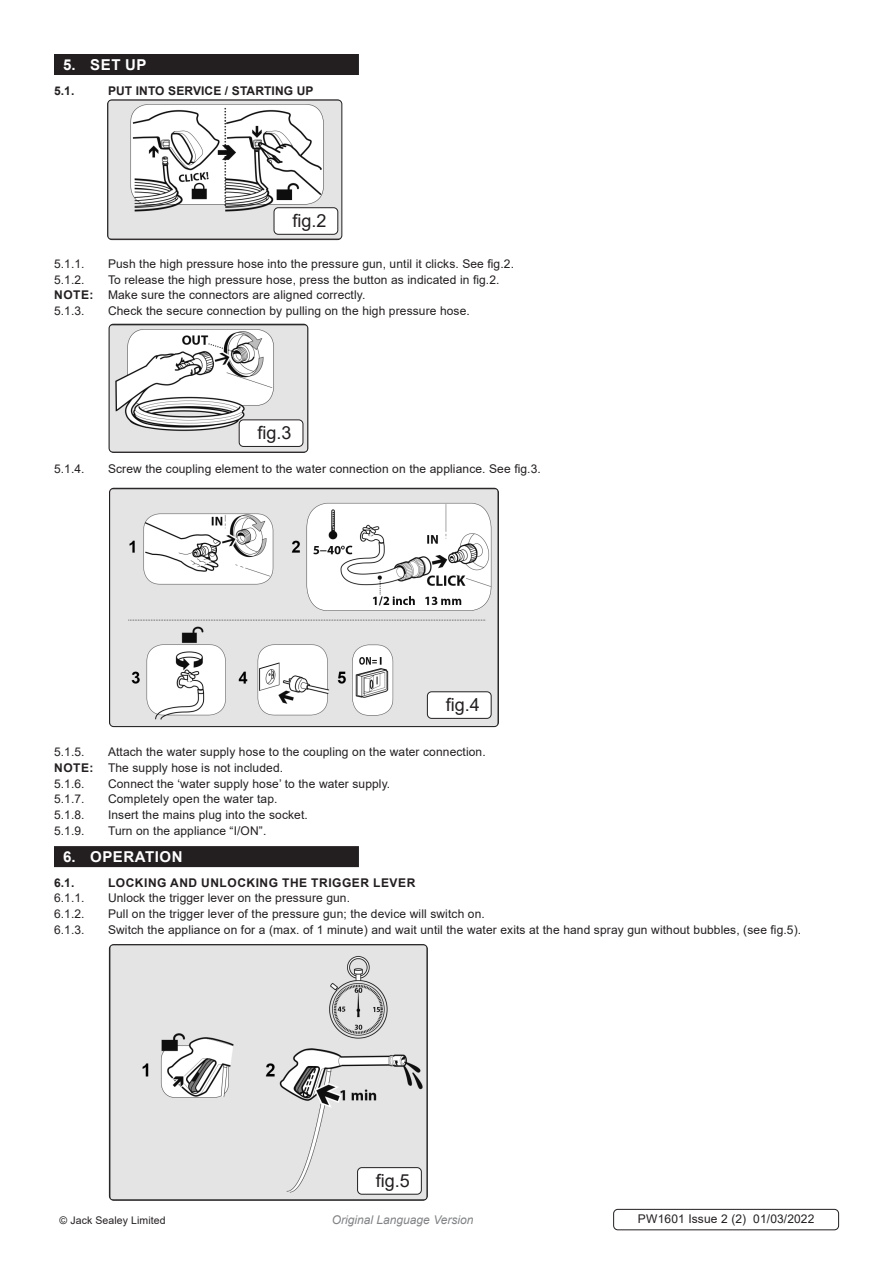
<style>
.page{position:relative;width:893px;height:1263px;background:#fff}
.page>*{position:absolute;margin:0;border:0;box-sizing:border-box;transform-origin:0 0}
.t1{font:18px "Arial";color:#231f20}
.t2{font:700 15px "Arial";letter-spacing:.035em;color:#fff}
.Body{font:12px "Arial";letter-spacing:.01em;color:#231f20}
.t3{font:700 12px "Arial";letter-spacing:.045em;color:#231f20}
.t4{font:700 12px "Arial";letter-spacing:.01em;color:#231f20}
.Body__Footer{font:12px "Arial";letter-spacing:.01em;color:#231f20}
.t5{font:italic 12px "Arial";color:#808285}
.Body__Justified__7pt{font:10.5px "Arial";letter-spacing:.01em;color:#231f20}
.s1{font-weight:700}
</style>
<div class="page">
<div style="left:54px;top:54px;width:305px;height:21px;background:#231f20"></div>
<div style="left:54px;top:846px;width:305px;height:21px;background:#231f20"></div>
<img style="left:108px;top:100px;width:234px;height:139px">
<div style="left:107px;top:100px;width:235px;height:140px;border:1px solid #231f20;border-radius:4px"></div>
<div style="left:274px;top:208px;width:64px;height:26px;background:#fff;border-radius:4px"></div>
<div style="left:274px;top:207px;width:64px;height:28px;border:1px solid #231f20;border-radius:4px"></div>
<img style="left:109px;top:324px;width:199px;height:128px">
<div style="left:109px;top:324px;width:199px;height:129px;border:1px solid #231f20;border-radius:4px"></div>
<div style="left:239px;top:420px;width:64px;height:26px;background:#fff;border-radius:4px"></div>
<div style="left:239px;top:419px;width:64px;height:28px;border:1px solid #231f20;border-radius:4px"></div>
<img style="left:110px;top:488px;width:387px;height:237px">
<div style="left:109px;top:488px;width:390px;height:239px;border:1px solid #231f20;border-radius:4px"></div>
<div style="left:427px;top:692px;width:64px;height:26px;background:#fff;border-radius:4px"></div>
<div style="left:427px;top:691px;width:65px;height:28px;border:1px solid #231f20;border-radius:4px"></div>
<img style="left:109px;top:946px;width:318px;height:254px">
<div style="left:109px;top:944px;width:319px;height:256px;border:1px solid #231f20;border-radius:4px"></div>
<div style="left:358px;top:1167px;width:63px;height:27px;background:#fff;border-radius:4px"></div>
<div style="left:357px;top:1167px;width:65px;height:27px;border:1px solid #231f20;border-radius:4px"></div>
<div style="left:613px;top:1209px;width:226px;height:21px;border:1px solid #231f20;border-radius:4px"></div>
<p class="t2" style="left:63px;top:54px;width:85px">5. SET UP</p>
<p class="t3" style="left:54px;top:82px;width:22px">5.1.</p>
<p class="t4" style="left:108px;top:82px;width:207px">PUT INTO SERVICE / STARTING UP</p>
<p class="t1" style="left:292px;top:208px;width:36px">fig.2</p>
<p class="Body" style="left:54px;top:255px;width:32px">5.1.1.</p>
<p class="Body" style="left:108px;top:255px;width:407px">Push the high pressure hose into the pressure gun, until it clicks. See fig.2.</p>
<p class="Body" style="left:54px;top:271px;width:32px">5.1.2.</p>
<p class="Body" style="left:108px;top:271px;width:393px">To release the high pressure hose, press the button as indicated in fig.2.</p>
<p class="Body" style="left:54px;top:287px;width:313px"><span class="s1">NOTE:</span> Make sure the connectors are aligned correctly.</p>
<p class="Body" style="left:54px;top:303px;width:32px">5.1.3.</p>
<p class="Body" style="left:108px;top:303px;width:363px">Check the secure connection by pulling on the high pressure hose.</p>
<p class="t1" style="left:258px;top:421px;width:36px">fig.3</p>
<p class="Body" style="left:54px;top:460px;width:32px">5.1.4.</p>
<p class="Body" style="left:108px;top:460px;width:434px">Screw the coupling element to the water connection on the appliance. See fig.3.</p>
<p class="t1" style="left:446px;top:692px;width:36px">fig.4</p>
<p class="Body" style="left:54px;top:744px;width:32px">5.1.5.</p>
<p class="Body" style="left:108px;top:744px;width:379px">Attach the water supply hose to the coupling on the water connection.</p>
<p class="Body" style="left:54px;top:759px;width:230px"><span class="s1">NOTE:</span> The supply hose is not included.</p>
<p class="Body" style="left:54px;top:775px;width:32px">5.1.6.</p>
<p class="Body" style="left:108px;top:775px;width:284px">Connect the ‘water supply hose’ to the water supply.</p>
<p class="Body" style="left:54px;top:791px;width:32px">5.1.7.</p>
<p class="Body" style="left:108px;top:791px;width:171px">Completely open the water tap.</p>
<p class="Body" style="left:54px;top:807px;width:32px">5.1.8.</p>
<p class="Body" style="left:108px;top:807px;width:201px">Insert the mains plug into the socket.</p>
<p class="Body" style="left:54px;top:822px;width:32px">5.1.9.</p>
<p class="Body" style="left:108px;top:822px;width:160px">Turn on the appliance “I/ON”.</p>
<p class="t2" style="left:63px;top:846px;width:121px">6. OPERATION</p>
<p class="t3" style="left:54px;top:874px;width:22px">6.1.</p>
<p class="t3" style="left:108px;top:874px;width:309px">LOCKING AND UNLOCKING THE TRIGGER LEVER</p>
<p class="Body" style="left:54px;top:890px;width:32px">6.1.1.</p>
<p class="Body" style="left:108px;top:890px;width:244px">Unlock the trigger lever on the pressure gun.</p>
<p class="Body" style="left:54px;top:906px;width:32px">6.1.2.</p>
<p class="Body" style="left:108px;top:906px;width:378px">Pull on the trigger lever of the pressure gun; the device will switch on.</p>
<p class="Body" style="left:54px;top:921px;width:32px">6.1.3.</p>
<p class="Body" style="left:108px;top:921px;width:695px">Switch the appliance on for a (max. of 1 minute) and wait until the water exits at the hand spray gun without bubbles, (see fig.5).</p>
<p class="t1" style="left:376px;top:1168px;width:36px">fig.5</p>
<p class="Body__Justified__7pt" style="left:60px;top:1213px;width:108px">© Jack Sealey Limited</p>
<p class="t5" style="left:332px;top:1212px;width:143px">Original Language Version</p>
<p class="Body__Footer" style="left:638px;top:1210px;width:178px">PW1601 Issue 2 (2) 01/03/2022</p>
</div>
